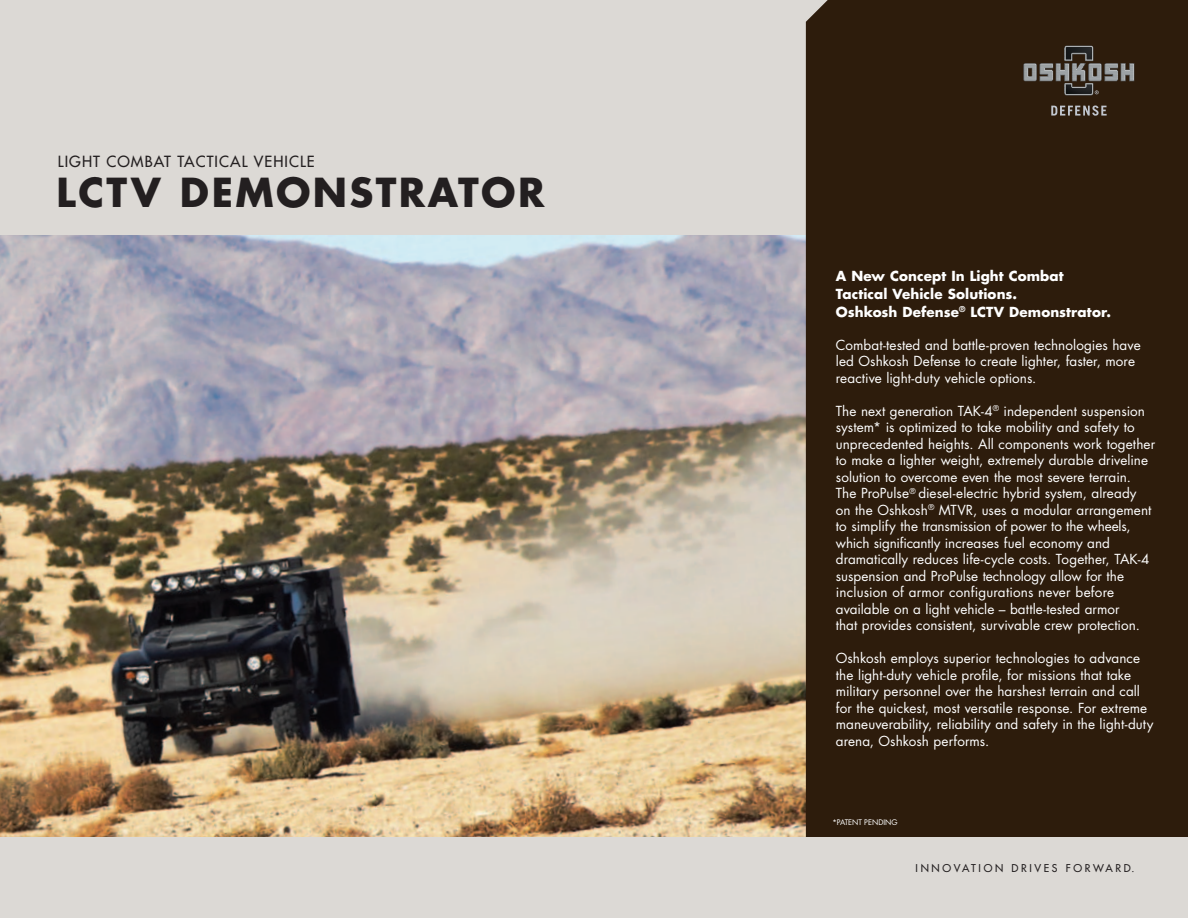
<style>
.page{position:relative;width:1188px;height:918px;background:#fff}
.page>*{position:absolute;margin:0;border:0;box-sizing:border-box;transform-origin:0 0}
.t1{font:700 38.85px "Futura";letter-spacing:.06em;color:#231f20}
.t2{font:15px "Futura";letter-spacing:.07em;color:#231f20}
.t3{font:13.5px "Futura";letter-spacing:.005em;color:#fff}
.t4{font:700 13.5px/18px "Futura";letter-spacing:.005em;color:#fff}
.t5{font:10.5px "Futura";letter-spacing:.25em;color:#231f20}
.t6{font:7.5px "Futura";color:#fff}
</style>
<div class="page">
<img style="left:0;top:235px;width:806px;height:602px">
<div style="left:0;top:0;width:1188px;height:235px;background:#dcd9d5"></div>
<div style="left:806px;top:0;width:382px;height:837px;background:#2d1c0c"></div>
<div style="left:0;top:837px;width:1188px;height:81px;background:#dcd9d5"></div>
<svg style="left:1023px;top:46px;width:111px;height:50px;background:#4b423a"></svg>
<svg style="left:1051px;top:106px;width:56px;height:10px"></svg>
<p class="t2" style="left:58px;top:152px;width:258px">LIGHT COMBAT TACTICAL VEHICLE</p>
<p class="t1" style="left:56px;top:165px;width:490px">LCTV DEMONSTRATOR</p>
<p class="t4" style="left:836px;top:266px;width:277px">A New Concept In Light Combat<br>Tactical Vehicle Solutions.<br>Oshkosh Defense<sup>®</sup> LCTV Demonstrator.</p>
<p class="t3" style="left:836px;top:336px;width:306px">Combat-tested and battle-proven technologies have</p>
<p class="t3" style="left:836px;top:352px;width:301px">led Oshkosh Defense to create lighter, faster, more</p>
<p class="t3" style="left:836px;top:369px;width:202px">reactive light-duty vehicle options.</p>
<p class="t3" style="left:836px;top:402px;width:311px">The next generation TAK-4<sup>®</sup> independent suspension</p>
<p class="t3" style="left:836px;top:418px;width:300px">system* is optimized to take mobility and safety to</p>
<p class="t3" style="left:836px;top:435px;width:321px">unprecedented heights. All components work together</p>
<p class="t3" style="left:836px;top:451px;width:314px">to make a lighter weight, extremely durable driveline</p>
<p class="t3" style="left:836px;top:468px;width:296px">solution to overcome even the most severe terrain.</p>
<p class="t3" style="left:836px;top:484px;width:302px">The ProPulse<sup>®</sup> diesel-electric hybrid system, already</p>
<p class="t3" style="left:836px;top:501px;width:317px">on the Oshkosh<sup>®</sup> MTVR, uses a modular arrangement</p>
<p class="t3" style="left:836px;top:517px;width:296px">to simplify the transmission of power to the wheels,</p>
<p class="t3" style="left:836px;top:534px;width:276px">which significantly increases fuel economy and</p>
<p class="t3" style="left:836px;top:550px;width:315px">dramatically reduces life-cycle costs. Together, TAK-4</p>
<p class="t3" style="left:836px;top:567px;width:290px">suspension and ProPulse technology allow for the</p>
<p class="t3" style="left:836px;top:583px;width:280px">inclusion of armor configurations never before</p>
<p class="t3" style="left:836px;top:600px;width:285px">available on a light vehicle – battle-tested armor</p>
<p class="t3" style="left:836px;top:616px;width:305px">that provides consistent, survivable crew protection.</p>
<p class="t3" style="left:836px;top:649px;width:306px">Oshkosh employs superior technologies to advance</p>
<p class="t3" style="left:836px;top:666px;width:297px">the light-duty vehicle profile, for missions that take</p>
<p class="t3" style="left:836px;top:682px;width:306px">military personnel over the harshest terrain and call</p>
<p class="t3" style="left:836px;top:699px;width:313px">for the quickest, most versatile response. For extreme</p>
<p class="t3" style="left:836px;top:715px;width:319px">maneuverability, reliability and safety in the light-duty</p>
<p class="t3" style="left:836px;top:732px;width:155px">arena, Oshkosh performs.</p>
<p class="t6" style="left:832px;top:817px;width:67px">*PATENT PENDING</p>
<p class="t5" style="left:916px;top:862px;width:220px">INNOVATION DRIVES FORWARD.</p>
</div>
